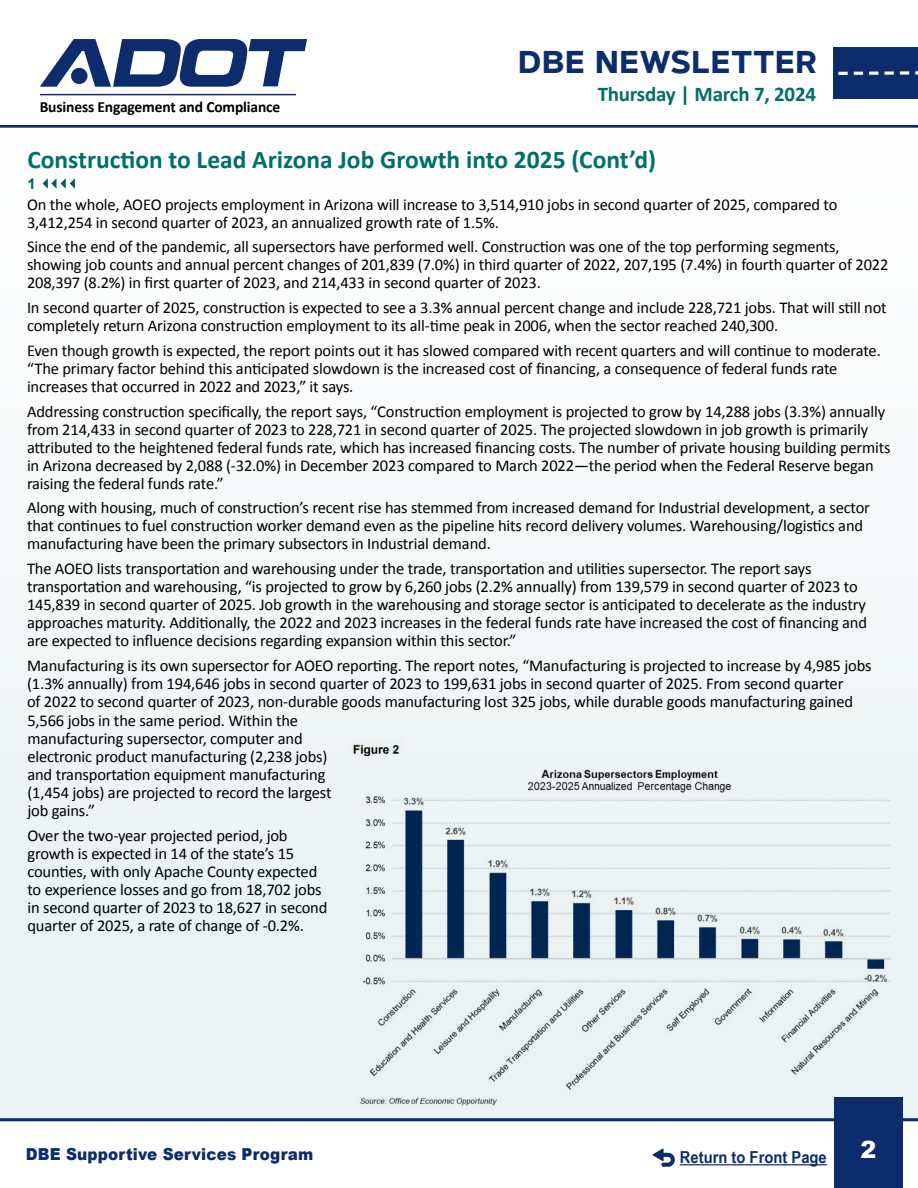
<style>
.page{position:relative;width:918px;height:1188px;background:#fff}
.page>*{position:absolute;margin:0;border:0;box-sizing:border-box;transform-origin:0 0}
.t1{font:700 31.5px "Artegra Sans SC";letter-spacing:.04em;color:#0d2c6c}
.t2{font:700 25.5px "Calibri";color:#007066}
.t3{font:900 23.7px "Arial";color:#fff}
.t4{font:700 21px "Calibri";letter-spacing:-.01em;color:#007066}
.t5{font:16.5px/18px "Calibri";letter-spacing:-.01em;color:#000}
.t6{font:900 16.5px "Arial";letter-spacing:.01em;color:#0d2c6c;scale:.92 1}
.t7{font:700 16.5px "Arial Narrow";color:#0d2c6c;scale:1.09 1}
.t8{font:700 15.6px "Calibri";letter-spacing:-.01em;color:#000}
.t9{font:700 14.85px "Arial";color:#005c54}
</style>
<div class="page">
<div style="left:0;top:0;width:918px;height:1121px;background:linear-gradient(to right,#f2f6f7,#f6f9fa)"></div>
<div style="left:0;top:114px;width:918px;height:15px;background:#9d71a4;opacity:.34"></div>
<svg style="left:43px;top:178px;width:32px;height:11px"></svg>
<img style="left:347px;top:741px;width:544px;height:370px">
<hr style="left:680px;top:1164px;width:147px;height:1px;background:#0d2c6c">
<svg style="left:653px;top:1148px;width:22px;height:19px"></svg>
<div style="left:834px;top:1097px;width:69px;height:91px;background:#0d2c6c"></div>
<hr style="left:0;top:1118px;width:918px;height:3px;background:#0d2c6c">
<p class="t8" style="left:40px;top:96px;width:242px">Business Engagement and Compliance</p>
<h1 class="t1" style="left:519px;top:39px;width:300px">DBE NEWSLETTER</h1>
<p class="t4" style="left:598px;top:79px;width:220px">Thursday | March 7, 2024</p>
<h2 class="t2" style="left:27px;top:142px;width:630px">Construction to Lead Arizona Job Growth into 2025 (Cont’d)</h2>
<p class="t5" style="left:27px;top:195px;width:812px">On the whole, AOEO projects employment in Arizona will increase to 3,514,910 jobs in second quarter of 2025, compared to<br>3,412,254 in second quarter of 2023, an annualized growth rate of 1.5%.</p>
<p class="t5" style="left:27px;top:237px;width:863px">Since the end of the pandemic, all supersectors have performed well. Construction was one of the top performing segments, showing job counts and annual percent changes of 201,839 (7.0%) in third quarter of 2022, 207,195 (7.4%) in fourth quarter of 2022<br>208,397 (8.2%) in first quarter of 2023, and 214,433 in second quarter of 2023.</p>
<p class="t5" style="left:27px;top:298px;width:861px">In second quarter of 2025, construction is expected to see a 3.3% annual percent change and include 228,721 jobs. That will still not completely return Arizona construction employment to its all-time peak in 2006, when the sector reached 240,300.</p>
<p class="t5" style="left:27px;top:341px;width:855px">Even though growth is expected, the report points out it has slowed compared with recent quarters and will continue to moderate. “The primary factor behind this anticipated slowdown is the increased cost of financing, a consequence of federal funds rate increases that occurred in 2022 and 2023,” it says.</p>
<p class="t5" style="left:27px;top:402px;width:865px">Addressing construction specifically, the report says, “Construction employment is projected to grow by 14,288 jobs (3.3%) annually from 214,433 in second quarter of 2023 to 228,721 in second quarter of 2025. The projected slowdown in job growth is primarily attributed to the heightened federal funds rate, which has increased financing costs. The number of private housing building permits in Arizona decreased by 2,088 (-32.0%) in December 2023 compared to March 2022—the period when the Federal Reserve began raising the federal funds rate.”</p>
<p class="t5" style="left:27px;top:498px;width:845px">Along with housing, much of construction’s recent rise has stemmed from increased demand for Industrial development, a sector that continues to fuel construction worker demand even as the pipeline hits record delivery volumes. Warehousing/logistics and manufacturing have been the primary subsectors in Industrial demand.</p>
<p class="t5" style="left:27px;top:559px;width:842px">The AOEO lists transportation and warehousing under the trade, transportation and utilities supersector. The report says transportation and warehousing, “is projected to grow by 6,260 jobs (2.2% annually) from 139,579 in second quarter of 2023 to 145,839 in second quarter of 2025. Job growth in the warehousing and storage sector is anticipated to decelerate as the industry approaches maturity. Additionally, the 2022 and 2023 increases in the federal funds rate have increased the cost of financing and are expected to influence decisions regarding expansion within this sector.”</p>
<p class="t5" style="left:27px;top:656px;width:846px">Manufacturing is its own supersector for AOEO reporting. The report notes, “Manufacturing is projected to increase by 4,985 jobs (1.3% annually) from 194,646 jobs in second quarter of 2023 to 199,631 jobs in second quarter of 2025. From second quarter<br>of 2022 to second quarter of 2023, non-durable goods manufacturing lost 325 jobs, while durable goods manufacturing gained</p>
<p class="t9" style="left:27px;top:174px;width:10px">1</p>
<p class="t5" style="left:27px;top:711px;width:306px">5,566 jobs in the same period. Within the manufacturing supersector, computer and electronic product manufacturing (2,238 jobs) and transportation equipment manufacturing (1,454 jobs) are projected to record the largest job gains.”</p>
<p class="t5" style="left:27px;top:826px;width:302px">Over the two-year projected period, job growth is expected in 14 of the state’s 15 counties, with only Apache County expected to experience losses and go from 18,702 jobs in second quarter of 2023 to 18,627 in second quarter of 2025, a rate of change of -0.2%.</p>
<p class="t6" style="left:26px;top:1142px;width:314px">DBE Supportive Services Program</p>
<p class="t7" style="left:680px;top:1145px;width:136px">Return to Front Page</p>
<h3 class="t3" style="left:860px;top:1132px;width:17px">2</h3>
</div>
